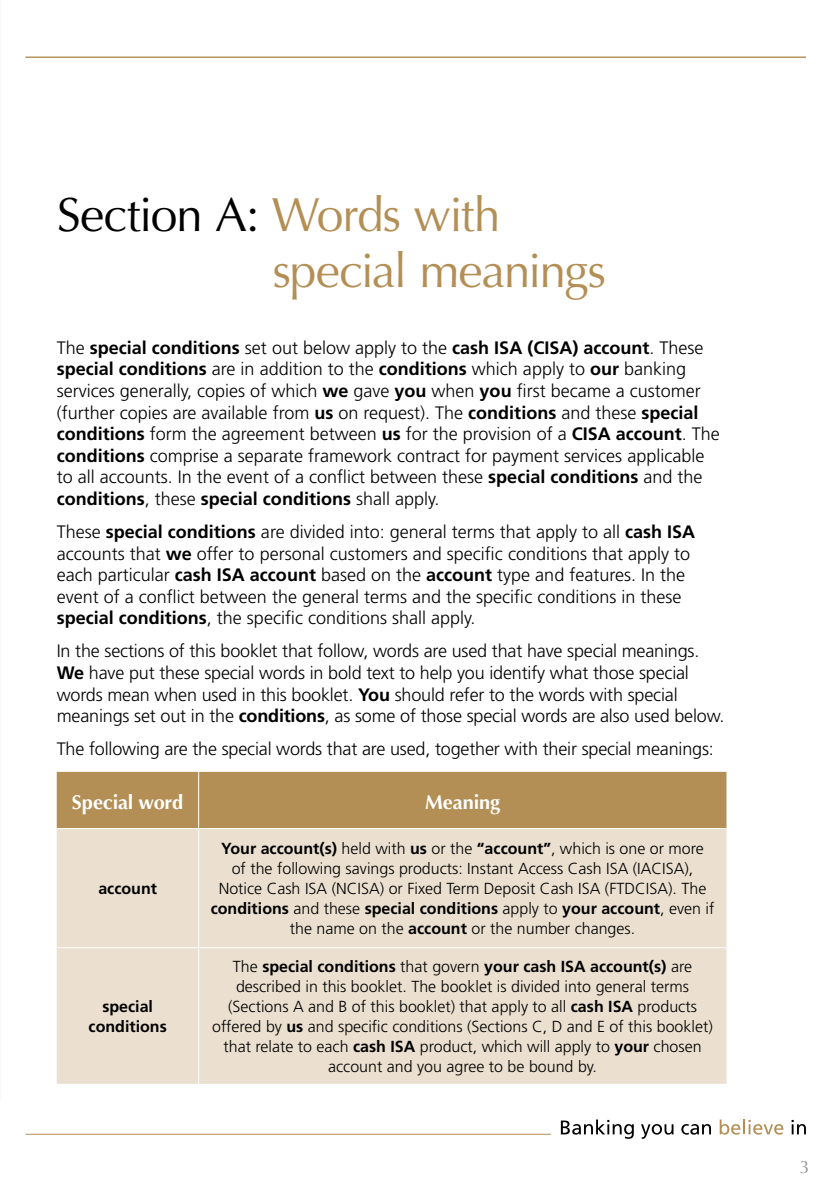
<style>
.page{position:relative;width:840px;height:1191px;background:#fff}
.page>*{position:absolute;margin:0;border:0;box-sizing:border-box;transform-origin:0 0}
.t1{font:48px/55.2px "Optima";letter-spacing:-.03em;color:#b38f55}
.t2{font:700 20px "Optima";letter-spacing:-.01em;color:#fff}
.t3{font:300 18px/21.6px "Frutiger";color:#000}
.t4{font:18px "Optima";color:#939598}
.t5{font:300 16px/20px "Frutiger";color:#000;text-align:center}
.t6{font:700 16px/20px "Frutiger";color:#000;text-align:center}
.s1{color:#000}
.s2{font-weight:700}
</style>
<div class="page">
<svg style="left:560px;top:1119px;width:73px;height:19px"></svg>
<svg style="left:641px;top:1124px;width:32px;height:14px"></svg>
<svg style="left:681px;top:1124px;width:29px;height:10px"></svg>
<svg style="left:719px;top:1119px;width:64px;height:15px"></svg>
<svg style="left:791px;top:1120px;width:14px;height:14px"></svg>
<hr style="left:26px;top:1133px;width:524px;height:1px;background:#b38f55">
<hr style="left:26px;top:57px;width:779px;height:1px;background:#b38f55">
<div style="left:57px;top:772px;width:669px;height:56px;background:#b38f55"></div>
<div style="left:57px;top:829px;width:669px;height:254px;background:#ebe0d0"></div>
<hr style="left:198px;top:772px;width:1px;height:56px;background:#fff">
<hr style="left:198px;top:829px;width:1px;height:118px;background:#fff">
<hr style="left:57px;top:947px;width:141px;height:1px;background:#fff">
<hr style="left:198px;top:947px;width:528px;height:1px;background:#fff">
<hr style="left:198px;top:948px;width:1px;height:135px;background:#fff">
<h1 class="t1" style="left:272px;top:188px;width:335px;text-indent:-215px"><span class="s1">Section A:</span> Words with special meanings</h1>
<p class="t3" style="left:57px;top:337px;width:664px">The <span class="s2">special conditions</span> set out below apply to the <span class="s2">cash ISA (CISA) account</span>. These <span class="s2">special conditions</span> are in addition to the <span class="s2">conditions</span> which apply to <span class="s2">our</span> banking services generally, copies of which <span class="s2">we</span> gave <span class="s2">you</span> when <span class="s2">you</span> first became a customer (further copies are available from <span class="s2">us</span> on request). The <span class="s2">conditions</span> and these <span class="s2">special conditions</span> form the agreement between <span class="s2">us</span> for the provision of a <span class="s2">CISA account</span>. The <span class="s2">conditions</span> comprise a separate framework contract for payment services applicable to all accounts. In the event of a conflict between these <span class="s2">special conditions</span> and the <span class="s2">conditions</span>, these <span class="s2">special conditions</span> shall apply.</p>
<p class="t3" style="left:57px;top:521px;width:639px">These <span class="s2">special conditions</span> are divided into: general terms that apply to all <span class="s2">cash ISA </span>accounts that <span class="s2">we</span> offer to personal customers and specific conditions that apply to each particular <span class="s2">cash ISA account</span> based on the <span class="s2">account</span> type and features. In the event of a conflict between the general terms and the specific conditions in these <span class="s2">special conditions</span>, the specific conditions shall apply.</p>
<p class="t3" style="left:57px;top:640px;width:669px">In the sections of this booklet that follow, words are used that have special meanings.<br><span class="s2">We</span> have put these special words in bold text to help you identify what those special words mean when used in this booklet. <span class="s2">You</span> should refer to the words with special meanings set out in the <span class="s2">conditions</span>, as some of those special words are also used below.</p>
<p class="t3" style="left:57px;top:738px;width:658px">The following are the special words that are used, together with their special meanings:</p>
<p class="t2" style="left:72px;top:791px;width:113px">Special word</p>
<p class="t2" style="left:425px;top:791px;width:76px">Meaning</p>
<p class="t6" style="left:98px;top:878px;width:60px">account</p>
<p class="t6" style="left:88px;top:996px;width:80px">special conditions</p>
<p class="t5" style="left:210px;top:839px;width:505px"><span class="s2">Your account(s)</span> held with <span class="s2">us</span> or the <span class="s2">“account”</span>, which is one or more<br>of the following savings products: Instant Access Cash ISA (IACISA), Notice Cash ISA (NCISA) or Fixed Term Deposit Cash ISA (FTDCISA). The <span class="s2">conditions</span> and these <span class="s2">special conditions</span> apply to <span class="s2">your account</span>, even if the name on the <span class="s2">account</span> or the number changes.</p>
<p class="t5" style="left:212px;top:956px;width:501px">The <span class="s2">special conditions</span> that govern <span class="s2">your cash ISA account(s)</span> are described in this booklet. The booklet is divided into general terms (Sections A and B of this booklet) that apply to all <span class="s2">cash ISA</span> products offered by <span class="s2">us</span> and specific conditions (Sections C, D and E of this booklet) that relate to each <span class="s2">cash ISA</span> product, which will apply to <span class="s2">your</span> chosen account and you agree to be bound by.</p>
<p class="t4" style="left:799px;top:1156px;width:12px">3</p>
</div>
